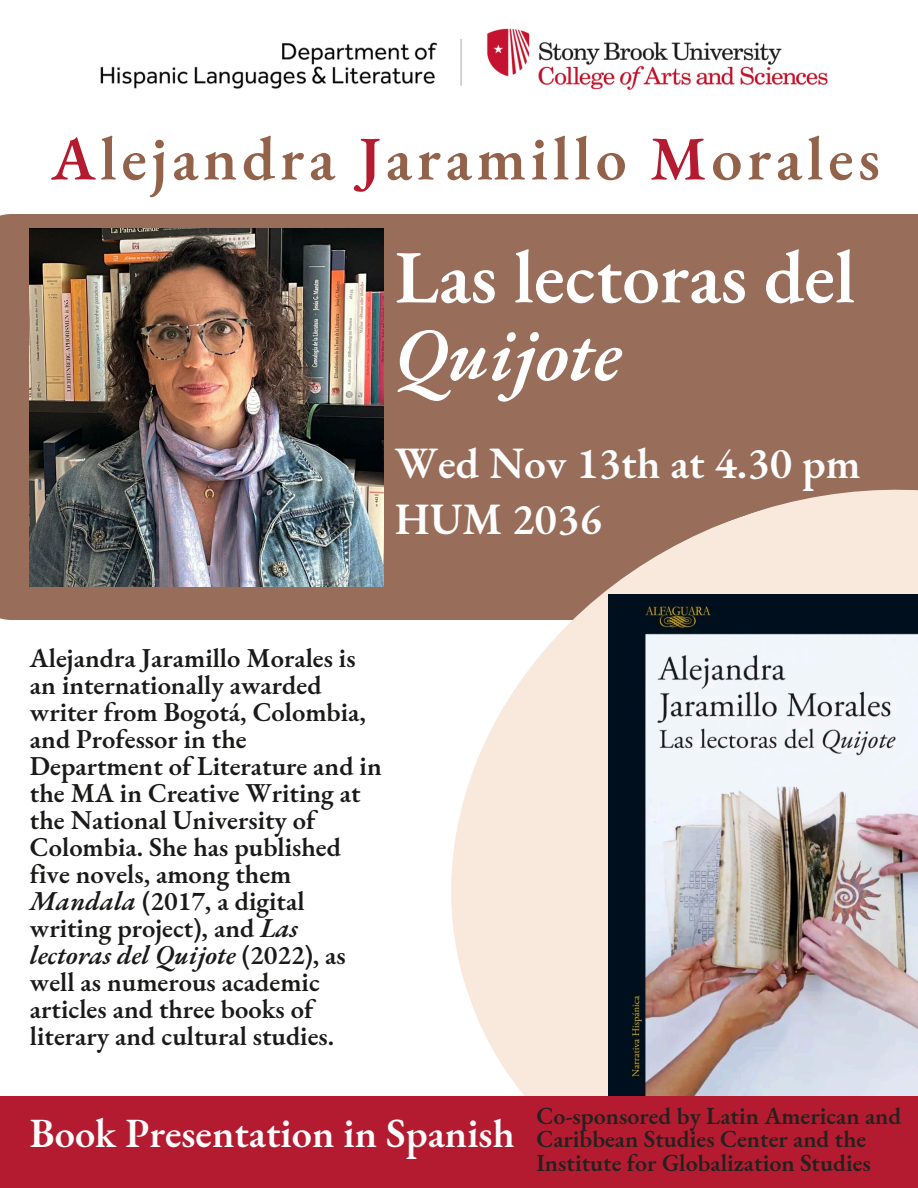
<style>
.page{position:relative;width:918px;height:1188px;background:#fff}
.page>*{position:absolute;margin:0;border:0;box-sizing:border-box;transform-origin:0 0}
.t1{font:600 75.15px/77.7px "EB Garamond";color:#fff}
.t2{font:600 61.95px "EB Garamond";letter-spacing:.075em;color:#92634a}
.t3{font:600 43.65px/56.2px "EB Garamond";color:#fdfdfd}
.t4{font:600 40.5px "EB Garamond";color:#fdfdfd}
.t5{font:600 26.55px/27px "EB Garamond";color:#1b1a19}
.t6{font:600 24px/23.7px "EB Garamond";color:#23221f}
.s1{color:#b51b30}
.s2{font-style:italic}
</style>
<div class="page">
<img style="left:100px;top:29px;width:728px;height:61px">
<div style="left:0;top:214px;width:918px;height:406px;background:#986d59"></div>
<svg style="left:403px;top:440px;width:515px;height:656px;fill:#f8e9dc"></svg>
<div style="left:0;top:1096px;width:918px;height:92px;background:#b51b30"></div>
<img style="left:609px;top:594px;width:309px;height:502px">
<img style="left:30px;top:228px;width:353px;height:359px">
<h3 class="t2" style="left:51px;top:117px;width:830px"><span class="s1">A</span>lejandra <span class="s1">J</span>aramillo <span class="s1">M</span>orales</h3>
<h2 class="t1" style="left:395px;top:237px;width:462px">Las lectoras del<br><span class="s2">Quijote</span></h2>
<h1 class="t3" style="left:395px;top:434px;width:467px">Wed Nov 13th at 4.30 pm<br>HUM 2036</h1>
<h3 class="t5" style="left:30px;top:644px;width:353px">Alejandra Jaramillo Morales is an internationally awarded writer from Bogotá, Colombia, and Professor in the<br>Department of Literature and in the MA in Creative Writing at the National University of<br>Colombia. She has published five novels, among them<br><span class="s2">Mandala</span> (2017, a digital writing project), and <span class="s2">Las lectoras del Quijote</span> (2022), as well as numerous academic articles and three books of literary and cultural studies.</h3>
<p class="t4" style="left:30px;top:1106px;width:486px">Book Presentation in Spanish</p>
<h4 class="t6" style="left:536px;top:1103px;width:367px">Co-sponsored by Latin American and<br>Caribbean Studies Center and the<br>Institute for Globalization Studies</h4>
</div>
